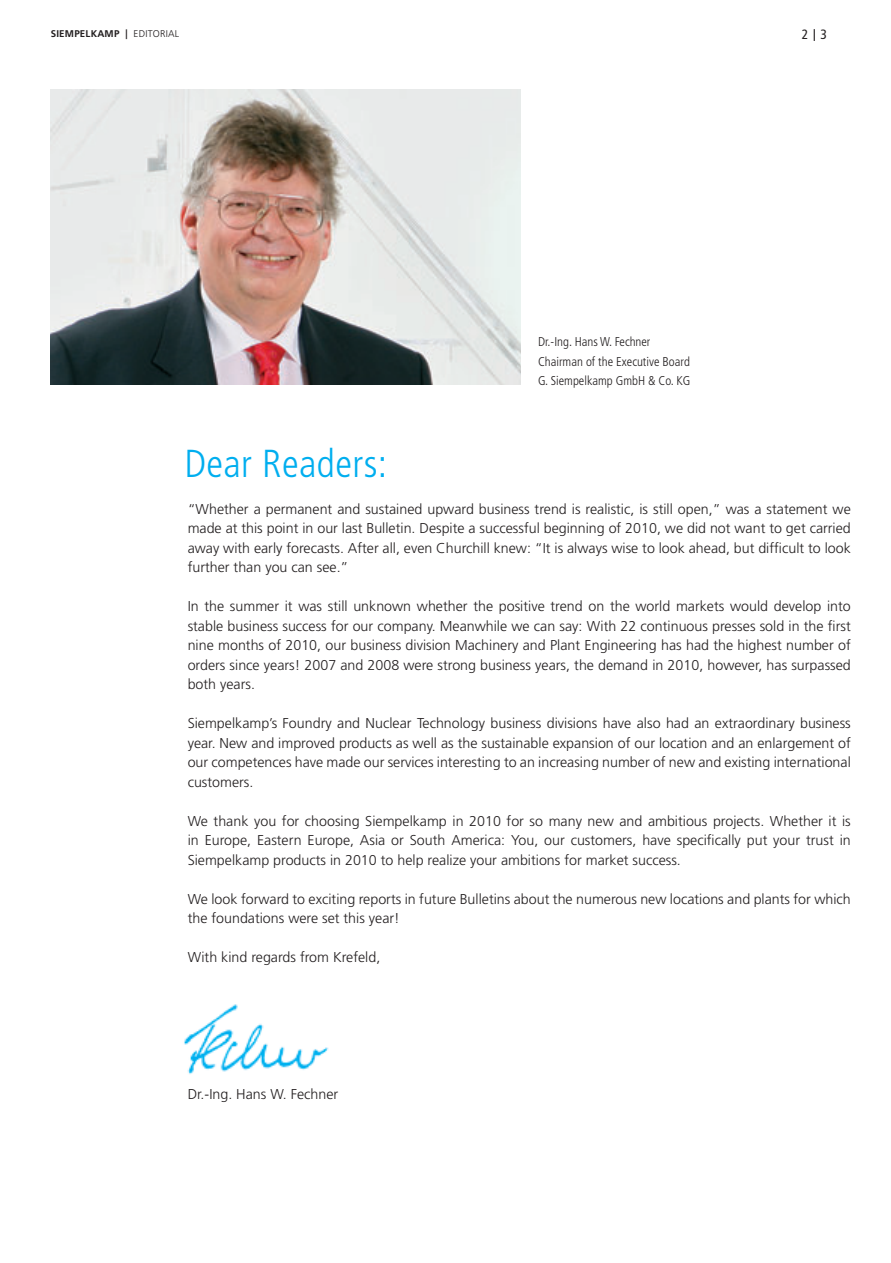
<style>
.page{position:relative;width:891px;height:1263px;background:#fff}
.page>*{position:absolute;margin:0;border:0;box-sizing:border-box;transform-origin:0 0}
.t1{font:300 condensed 39px "Frutiger";letter-spacing:.01em;color:#00aeef}
.t2{font:300 14.25px/19.5px "Frutiger";color:#231f20;text-align:justify}
.t3{font:condensed 13.5px "Frutiger";color:#231f20}
.t4{font:300 condensed 12.75px/19.5px "Frutiger";color:#231f20}
.t5{font:700 9.75px "Frutiger CE";letter-spacing:.02em;color:#231f20}
.s1{font-family:"Frutiger";font-weight:300}
</style>
<div class="page">
<svg style="left:813px;top:29px;width:1px;height:12px"></svg>
<img style="left:51px;top:90px;width:469px;height:295px">
<img style="left:184px;top:1004px;width:145px;height:70px">
<p class="t5" style="left:51px;top:29px;width:130px">SIEMPELKAMP | <span class="s1">EDITORIAL</span></p>
<p class="t3" style="left:801px;top:29px;width:27px">2 3</p>
<h1 class="t1" style="left:184px;top:447px;width:204px">Dear Readers:</h1>
<p class="t4" style="left:538px;top:333px;width:154px">Dr.-Ing. Hans W. Fechner<br>Chairman of the Executive Board<br>G. Siempelkamp GmbH &amp; Co. KG</p>
<p class="t2" style="left:188px;top:500px;width:664px">“Whether a permanent and sustained upward business trend is realistic, is still open,” was a statement we made at this point in our last Bulletin. Despite a successful beginning of 2010, we did not want to get carried away with early forecasts. After all, even Churchill knew: “It is always wise to look ahead, but difficult to look further than you can see.”</p>
<p class="t2" style="left:188px;top:597px;width:664px">In the summer it was still unknown whether the positive trend on the world markets would develop into stable business success for our company. Meanwhile we can say: With 22 continuous presses sold in the first nine months of 2010, our business division Machinery and Plant Engineering has had the highest number of orders since years! 2007 and 2008 were strong business years, the demand in 2010, however, has surpassed both years.</p>
<p class="t2" style="left:188px;top:714px;width:664px">Siempelkamp’s Foundry and Nuclear Technology business divisions have also had an extraordinary business year. New and improved products as well as the sustainable expansion of our location and an enlargement of our competences have made our services interesting to an increasing number of new and existing international customers.</p>
<p class="t2" style="left:188px;top:812px;width:664px">We thank you for choosing Siempelkamp in 2010 for so many new and ambitious projects. Whether it is in Europe, Eastern Europe, Asia or South America: You, our customers, have specifically put your trust in Siempelkamp products in 2010 to help realize your ambitions for market success.</p>
<p class="t2" style="left:188px;top:890px;width:664px">We look forward to exciting reports in future Bulletins about the numerous new locations and plants for which the foundations were set this year!</p>
<p class="t2" style="left:188px;top:948px;width:194px">With kind regards from Krefeld,</p>
<p class="t2" style="left:188px;top:1085px;width:152px">Dr.-Ing. Hans W. Fechner</p>
</div>
